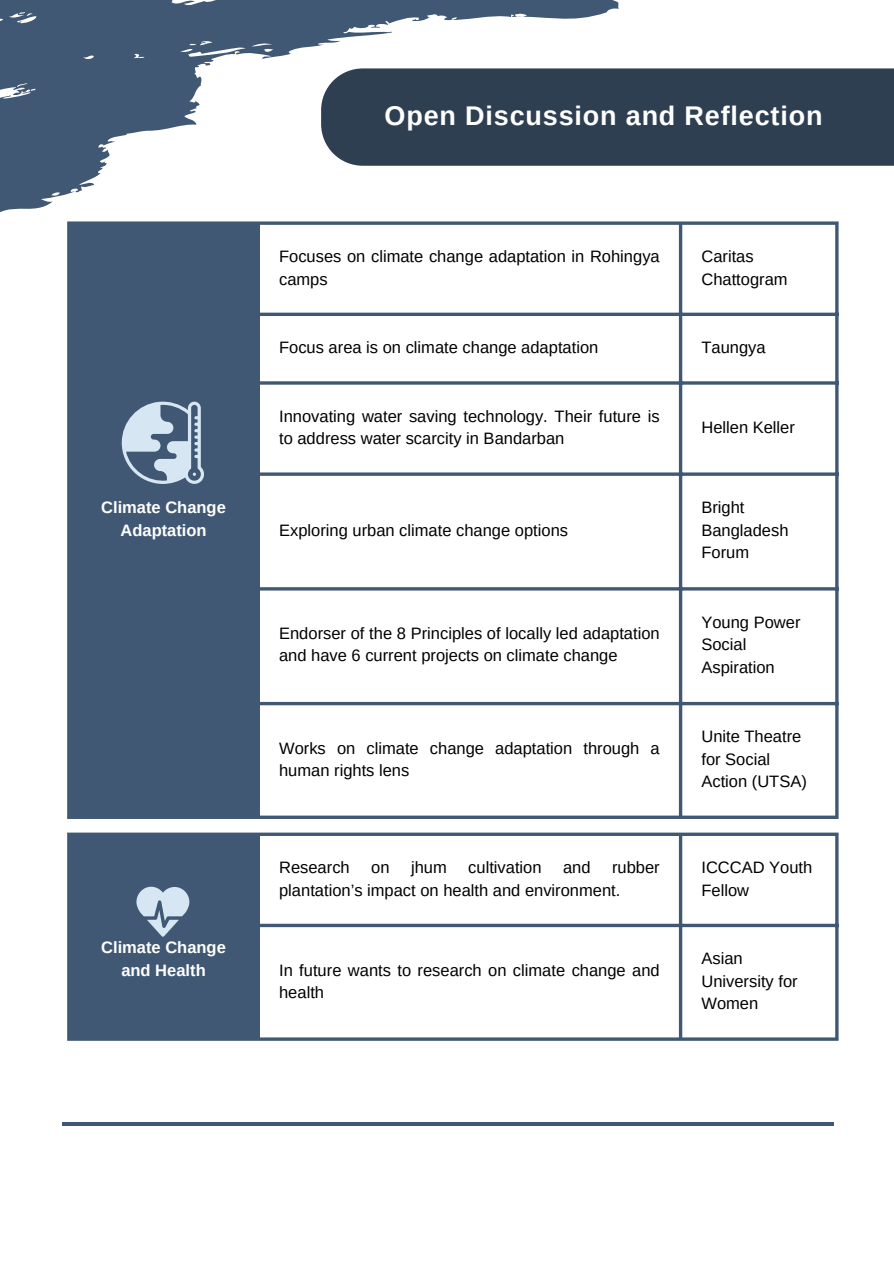
<style>
.page{position:relative;width:894px;height:1264px;background:#fff}
.page>*{position:absolute;margin:0;border:0;box-sizing:border-box;transform-origin:0 0}
.t1{font:700 27px "Arimo";letter-spacing:.03em;color:#fff}
.t2{font:16.5px/22.5px "Arimo";color:#000}
.t3{font:700 16.5px/22.5px "Arimo";color:#fff;text-align:center}
</style>
<div class="page">
<svg style="left:0;top:0;width:619px;height:213px"></svg>
<hr style="left:62px;top:1122px;width:770px;height:3px;background:#405873">
<div style="left:321px;top:68px;width:572px;height:98px;background:#2e3f52"></div>
<div style="left:69px;top:223px;width:189px;height:594px;background:#405873"></div>
<hr style="left:67px;top:225px;width:3px;height:590px;background:#405873">
<hr style="left:256px;top:225px;width:4px;height:590px;background:#405873">
<svg style="left:678px;top:225px;width:4px;height:590px;background:#6b7d92"></svg>
<hr style="left:835px;top:225px;width:3px;height:590px;background:#405873">
<svg style="left:67px;top:221px;width:771px;height:4px;background:#5b6f86"></svg>
<svg style="left:260px;top:312px;width:575px;height:4px;background:#5e7289"></svg>
<hr style="left:256px;top:381px;width:582px;height:3px;background:#405873">
<svg style="left:260px;top:472px;width:575px;height:4px;background:#5d7188"></svg>
<hr style="left:256px;top:587px;width:582px;height:3px;background:#405873">
<hr style="left:256px;top:702px;width:582px;height:3px;background:#405873">
<svg style="left:67px;top:815px;width:771px;height:4px;background:#566b82"></svg>
<svg style="left:122px;top:401px;width:82px;height:83px"></svg>
<div style="left:69px;top:834px;width:189px;height:205px;background:#405873"></div>
<hr style="left:67px;top:836px;width:3px;height:201px;background:#405873">
<hr style="left:256px;top:836px;width:4px;height:201px;background:#405873">
<svg style="left:678px;top:836px;width:4px;height:201px"></svg>
<hr style="left:835px;top:836px;width:3px;height:201px;background:#405873">
<svg style="left:67px;top:832px;width:771px;height:4px;background:#5d7188"></svg>
<svg style="left:260px;top:923px;width:575px;height:4px;background:#64778d"></svg>
<hr style="left:67px;top:1037px;width:771px;height:3px;background:#405873">
<svg style="left:136px;top:886px;width:53px;height:50px"></svg>
<p class="t3" style="left:101px;top:496px;width:126px">Climate Change<br>Adaptation</p>
<p class="t3" style="left:101px;top:936px;width:126px">Climate Change and Health</p>
<h1 class="t1" style="left:384px;top:100px;width:439px">Open Discussion and Reflection</h1>
<p class="t2" style="left:279px;top:245px;width:382px">Focuses on climate change adaptation in Rohingya camps</p>
<p class="t2" style="left:701px;top:245px;width:88px">Caritas<br>Chattogram</p>
<p class="t2" style="left:279px;top:336px;width:320px">Focus area is on climate change adaptation</p>
<p class="t2" style="left:701px;top:336px;width:66px">Taungya</p>
<p class="t2" style="left:279px;top:405px;width:382px">Innovating water saving technology. Their future is to address water scarcity in Bandarban</p>
<p class="t2" style="left:701px;top:416px;width:95px">Hellen Keller</p>
<p class="t2" style="left:279px;top:518px;width:290px">Exploring urban climate change options</p>
<p class="t2" style="left:701px;top:496px;width:89px">Bright<br>Bangladesh<br>Forum</p>
<p class="t2" style="left:279px;top:622px;width:382px">Endorser of the 8 Principles of locally led adaptation and have 6 current projects on climate change</p>
<p class="t2" style="left:701px;top:610px;width:100px">Young Power<br>Social<br>Aspiration</p>
<p class="t2" style="left:279px;top:736px;width:382px">Works on climate change adaptation through a human rights lens</p>
<p class="t2" style="left:701px;top:725px;width:107px">Unite Theatre for Social<br>Action (UTSA)</p>
<p class="t2" style="left:279px;top:856px;width:382px;text-indent:333px">rubber plantation’s impact on health and environment.</p>
<p class="t2" style="left:701px;top:856px;width:112px">ICCCAD Youth<br>Fellow</p>
<p class="t2" style="left:279px;top:856px;width:72px">Research</p>
<p class="t2" style="left:371px;top:856px;width:20px">on</p>
<p class="t2" style="left:411px;top:856px;width:37px">jhum</p>
<p class="t2" style="left:468px;top:856px;width:75px">cultivation</p>
<p class="t2" style="left:563px;top:856px;width:29px">and</p>
<p class="t2" style="left:279px;top:958px;width:382px">In future wants to research on climate change and health</p>
<p class="t2" style="left:701px;top:947px;width:98px">Asian<br>University for<br>Women</p>
</div>
